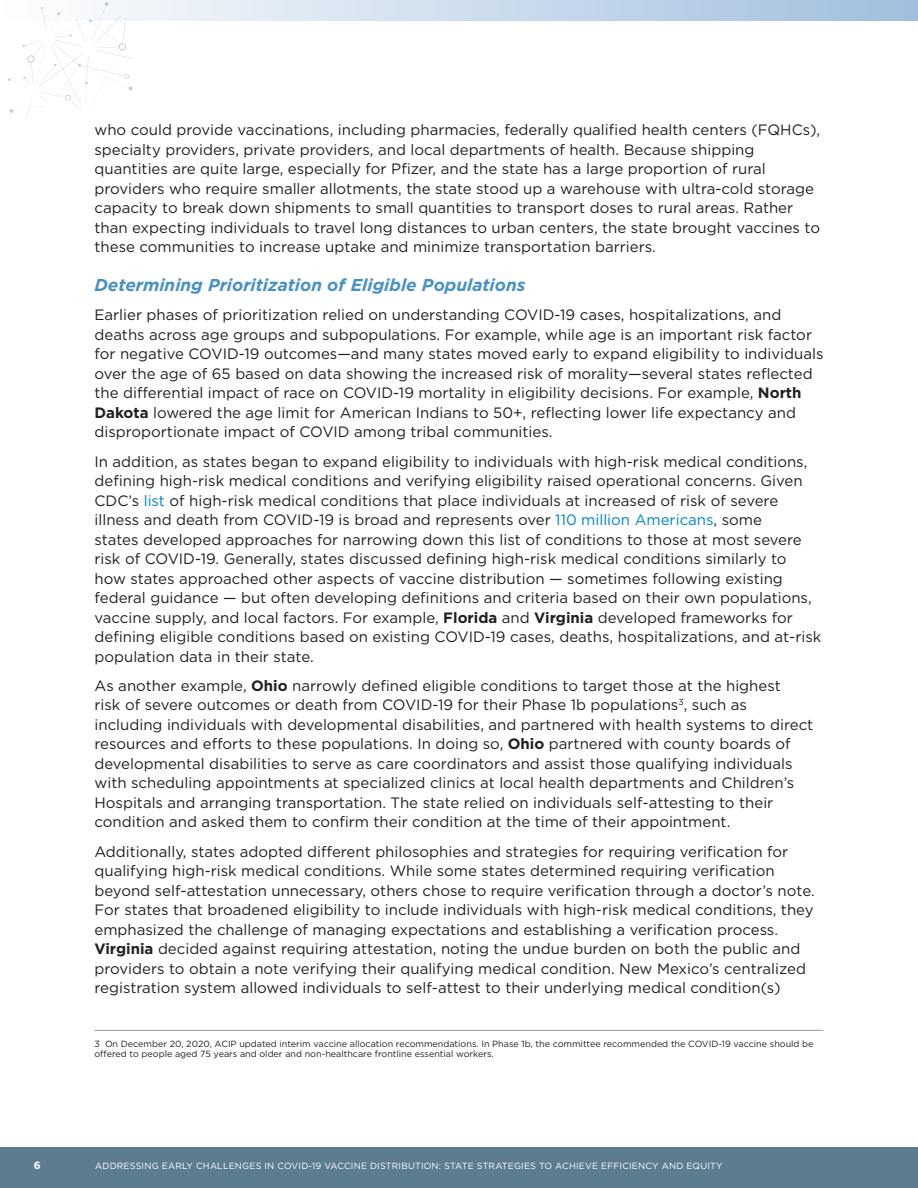
<style>
.page{position:relative;width:918px;height:1188px;background:#fff}
.page>*{position:absolute;margin:0;border:0;box-sizing:border-box;transform-origin:0 0}
.SUBHEAD_3_NEW{font:italic 700 17.25px "Gotham";color:#4891c5}
.BODY_1_-_new{font:15px/19.5px "Gotham";color:#231f20}
.t1{font:700 10.5px "Gotham";color:#fff}
.FOOTNOTE{font:9px/10.8px "Gotham";color:#231f20}
.t2{font:9px "Gotham";letter-spacing:.02em;color:#fff}
.s1{font-weight:700}
.s2{color:#0084ca}
</style>
<div class="page">
<div style="left:0;top:1148px;width:918px;height:40px;background:#5c7d90"></div>
<hr style="left:94px;top:1030px;width:730px;height:1px;background:#939598">
<svg style="left:8px;top:20px;width:125px;height:98px"></svg>
<div style="left:0;top:0;width:918px;height:20px;background:linear-gradient(to right,#fefefe,#a1bede)"></div>
<p class="BODY_1_-_new" style="left:94px;top:120px;width:727px">who could provide vaccinations, including pharmacies, federally qualified health centers (FQHCs), specialty providers, private providers, and local departments of health. Because shipping quantities are quite large, especially for Pfizer, and the state has a large proportion of rural providers who require smaller allotments, the state stood up a warehouse with ultra-cold storage capacity to break down shipments to small quantities to transport doses to rural areas. Rather than expecting individuals to travel long distances to urban centers, the state brought vaccines to these communities to increase uptake and minimize transportation barriers.</p>
<p class="SUBHEAD_3_NEW" style="left:94px;top:273px;width:432px">Determining Prioritization of Eligible Populations</p>
<p class="BODY_1_-_new" style="left:94px;top:305px;width:730px">Earlier phases of prioritization relied on understanding COVID-19 cases, hospitalizations, and deaths across age groups and subpopulations. For example, while age is an important risk factor for negative COVID-19 outcomes—and many states moved early to expand eligibility to individuals over the age of 65 based on data showing the increased risk of morality—several states reflected the differential impact of race on COVID-19 mortality in eligibility decisions. For example, <span class="s1">North Dakota</span> lowered the age limit for American Indians to 50+, reflecting lower life expectancy and disproportionate impact of COVID among tribal communities.</p>
<p class="BODY_1_-_new" style="left:94px;top:451px;width:728px">In addition, as states began to expand eligibility to individuals with high-risk medical conditions, defining high-risk medical conditions and verifying eligibility raised operational concerns. Given CDC’s <span class="s2">list</span> of high-risk medical conditions that place individuals at increased of risk of severe illness and death from COVID-19 is broad and represents over <span class="s2">110 million Americans</span>, some<br>states developed approaches for narrowing down this list of conditions to those at most severe risk of COVID-19. Generally, states discussed defining high-risk medical conditions similarly to how states approached other aspects of vaccine distribution — sometimes following existing federal guidance — but often developing definitions and criteria based on their own populations, vaccine supply, and local factors. For example, <span class="s1">Florida</span> and <span class="s1">Virginia</span> developed frameworks for defining eligible conditions based on existing COVID-19 cases, deaths, hospitalizations, and at-risk population data in their state.</p>
<p class="BODY_1_-_new" style="left:94px;top:675px;width:720px">As another example, <span class="s1">Ohio</span> narrowly defined eligible conditions to target those at the highest<br>risk of severe outcomes or death from COVID-19 for their Phase 1b populations<sup>3</sup>, such as including individuals with developmental disabilities, and partnered with health systems to direct resources and efforts to these populations. In doing so, <span class="s1">Ohio</span> partnered with county boards of developmental disabilities to serve as care coordinators and assist those qualifying individuals with scheduling appointments at specialized clinics at local health departments and Children’s Hospitals and arranging transportation. The state relied on individuals self-attesting to their condition and asked them to confirm their condition at the time of their appointment.</p>
<p class="BODY_1_-_new" style="left:94px;top:841px;width:722px">Additionally, states adopted different philosophies and strategies for requiring verification for qualifying high-risk medical conditions. While some states determined requiring verification beyond self-attestation unnecessary, others chose to require verification through a doctor’s note.<br>For states that broadened eligibility to include individuals with high-risk medical conditions, they emphasized the challenge of managing expectations and establishing a verification process.<br><span class="s1">Virginia</span> decided against requiring attestation, noting the undue burden on both the public and providers to obtain a note verifying their qualifying medical condition. New Mexico’s centralized registration system allowed individuals to self-attest to their underlying medical condition(s)</p>
<p class="FOOTNOTE" style="left:94px;top:1038px;width:721px">3 On December 20, 2020, ACIP updated interim vaccine allocation recommendations. In Phase 1b, the committee recommended the COVID-19 vaccine should be offered to people aged 75 years and older and non-healthcare frontline essential workers.</p>
<p class="t1" style="left:34px;top:1159px;width:8px">6</p>
<p class="t2" style="left:95px;top:1160px;width:629px">ADDRESSING EARLY CHALLENGES IN COVID-19 VACCINE DISTRIBUTION: STATE STRATEGIES TO ACHIEVE EFFICIENCY AND EQUITY</p>
</div>
